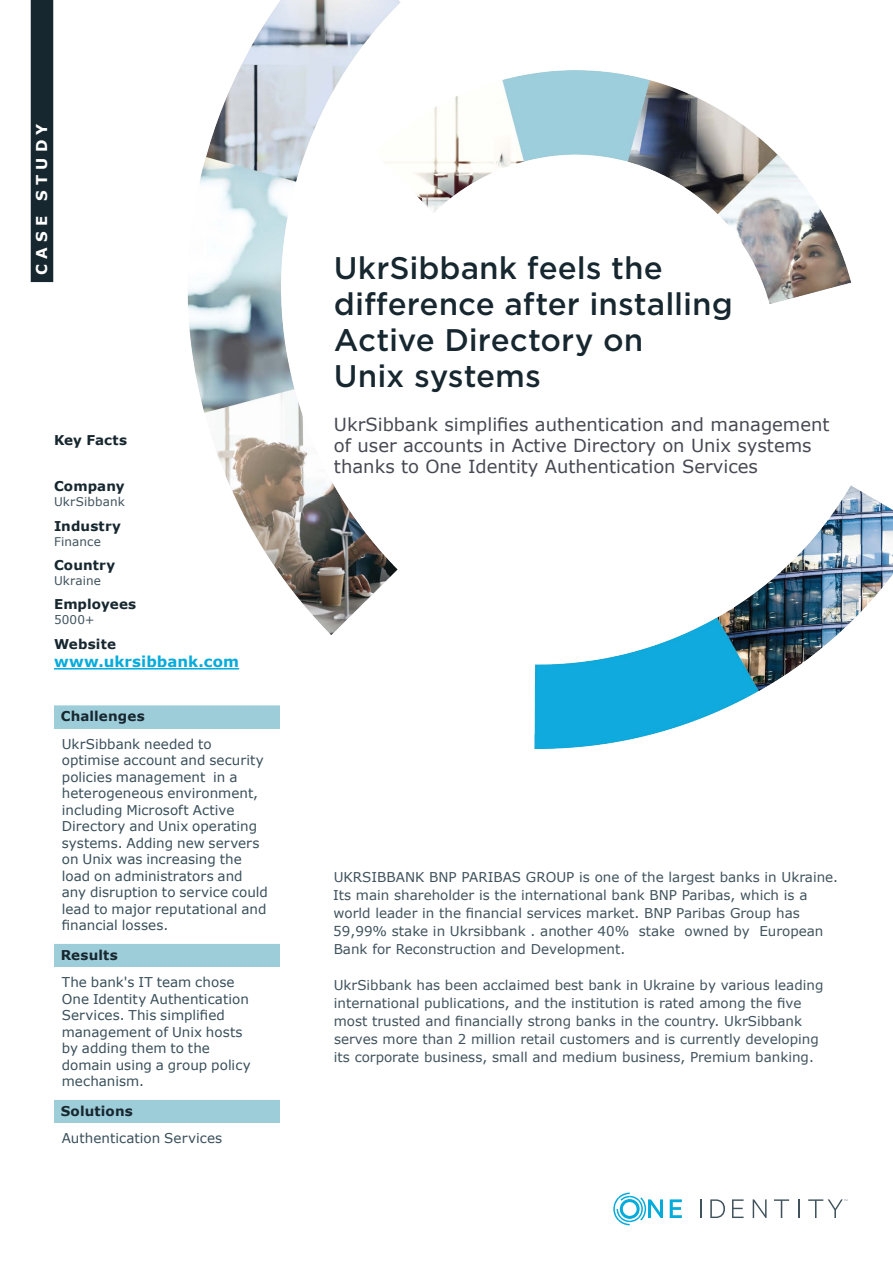
<style>
.page{position:relative;width:893px;height:1263px;background:#fff}
.page>*{position:absolute;margin:0;border:0;box-sizing:border-box;transform-origin:0 0}
.t1{font:500 30px/36px "Gotham S Sm";color:#17272f}
.t2{font:18px/21px "Verdana";color:#474a53}
.t3{font:700 15px "Verdana";letter-spacing:.005em;color:#05abdb}
.t4{font:700 15px "Verdana";letter-spacing:.35em;color:#fff}
.t5{font:13.5px/18px "Verdana";color:#40535d}
.t6{font:13.5px/16.5px "Verdana";color:#394f5a}
.t7{font:700 13.5px "Verdana";letter-spacing:.01em;color:#17272f}
.t8{font:12px "Verdana";letter-spacing:.01em;color:#40535d}
</style>
<div class="page">
<svg style="left:670px;top:1199px;width:12px;height:19px"></svg>
<svg style="left:700px;top:1199px;width:1px;height:19px"></svg>
<svg style="left:710px;top:1199px;width:15px;height:19px"></svg>
<svg style="left:732px;top:1199px;width:12px;height:19px"></svg>
<svg style="left:753px;top:1199px;width:14px;height:19px"></svg>
<svg style="left:774px;top:1199px;width:15px;height:19px"></svg>
<svg style="left:798px;top:1199px;width:1px;height:19px"></svg>
<svg style="left:613px;top:1192px;width:50px;height:33px"></svg>
<svg style="left:808px;top:1199px;width:39px;height:19px"></svg>
<div style="left:31px;top:0;width:22px;height:282px;background:#17272f"></div>
<img style="left:186px;top:0;width:707px;height:748px">
<hr style="left:54px;top:668px;width:185px;height:1px;background:#05abdb">
<div style="left:54px;top:705px;width:226px;height:23px;background:#9ecdda"></div>
<div style="left:54px;top:949px;width:226px;height:18px;background:#9ecdda"></div>
<div style="left:54px;top:944px;width:226px;height:22px;background:#9ecdda"></div>
<div style="left:54px;top:1105px;width:226px;height:18px;background:#9ecdda"></div>
<div style="left:54px;top:1100px;width:226px;height:22px;background:#9ecdda"></div>
<p class="t4" style="left:31px;top:275px;width:152px;rotate:-90deg">CASE STUDY</p>
<p class="t7" style="left:54px;top:431px;width:75px">Key Facts</p>
<p class="t7" style="left:54px;top:477px;width:72px">Company</p>
<p class="t8" style="left:54px;top:494px;width:72px">UkrSibbank</p>
<p class="t7" style="left:54px;top:516px;width:69px">Industry</p>
<p class="t8" style="left:54px;top:533px;width:48px">Finance</p>
<p class="t7" style="left:54px;top:555px;width:63px">Country</p>
<p class="t8" style="left:54px;top:572px;width:49px">Ukraine</p>
<p class="t7" style="left:54px;top:595px;width:84px">Employees</p>
<p class="t8" style="left:54px;top:612px;width:42px">5000+</p>
<p class="t7" style="left:54px;top:634px;width:64px">Website</p>
<p class="t3" style="left:54px;top:650px;width:187px">www.ukrsibbank.com</p>
<p class="t7" style="left:61px;top:707px;width:85px">Challenges</p>
<p class="t6" style="left:62px;top:735px;width:208px">UkrSibbank needed to optimise account and security policies management in a heterogeneous environment, including Microsoft Active<br>Directory and Unix operating systems. Adding new servers on Unix was increasing the load on administrators and any disruption to service could lead to major reputational and financial losses.</p>
<p class="t7" style="left:61px;top:945px;width:59px">Results</p>
<p class="t6" style="left:62px;top:974px;width:190px">The bank's IT team chose<br>One Identity Authentication<br>Services. This simplified management of Unix hosts by adding them to the domain using a group policy mechanism.</p>
<p class="t7" style="left:61px;top:1101px;width:74px">Solutions</p>
<p class="t6" style="left:62px;top:1130px;width:162px">Authentication Services</p>
<h1 class="t1" style="left:334px;top:250px;width:400px">UkrSibbank feels the difference after installing<br>Active Directory on<br>Unix systems</h1>
<h2 class="t2" style="left:334px;top:414px;width:497px">UkrSibbank simplifies authentication and management of user accounts in Active Directory on Unix systems thanks to One Identity Authentication Services</h2>
<p class="t5" style="left:333px;top:868px;width:506px">UKRSIBBANK BNP PARIBAS GROUP is one of the largest banks in Ukraine.<br>Its main shareholder is the international bank BNP Paribas, which is a world leader in the financial services market. BNP Paribas Group has 59,99% stake in Ukrsibbank . another 40% stake owned by European Bank for Reconstruction and Development.</p>
<p class="t5" style="left:334px;top:976px;width:491px">UkrSibbank has been acclaimed best bank in Ukraine by various leading international publications, and the institution is rated among the five most trusted and financially strong banks in the country. UkrSibbank serves more than 2 million retail customers and is currently developing its corporate business, small and medium business, Premium banking.</p>
</div>
